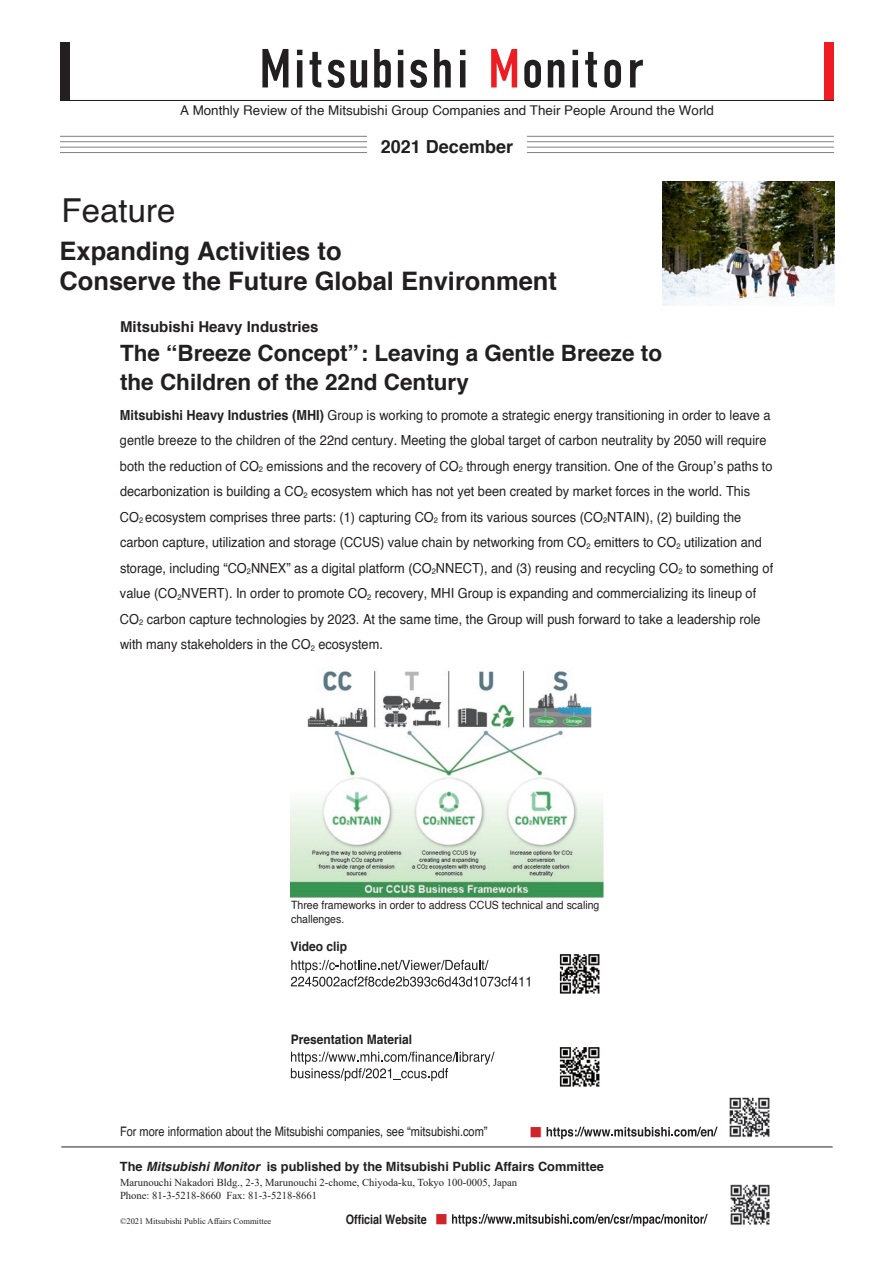
<style>
.page{position:relative;width:894px;height:1264px;background:#fff}
.page>*{position:absolute;margin:0;border:0;box-sizing:border-box;transform-origin:0 0}
.t1{font:33px "Helvetica";color:#231f20}
.t2{font:700 25.5px/29.7px "Helvetica";color:#231f20}
.t3{font:700 22.5px/28.5px "Helvetica";color:#231f20}
.t4{font:700 18px "Helvetica";color:#231f20}
.t5{font:700 15px "Helvetica";color:#231f20}
.t6{font:13.95px/25.5px "Helvetica";color:#231f20;scale:.92 1}
.t7{font:13.35px "Helvetica";color:#231f20}
.t8{font:13.05px "Helvetica";color:#231f20;scale:.84 1}
.t9{font:700 13.05px "Helvetica";color:#231f20;scale:.92 1}
.t10{font:700 13.05px "Helvetica";color:#231f20;scale:.83 1}
.t11{font:700 12.75px "Helvetica";color:#231f20}
.t12{font:12.75px "Koz Min Pro";color:#d1232a}
.t13{font:11.4px/13.5px "Helvetica";color:#231f20;scale:.92 1}
.t14{font:10.65px/13.4px "Times New Roman";color:#231f20}
.t15{font:8.55px "Times New Roman";color:#231f20}
.s1{font-weight:700}
.s2{font-style:italic}
.s3{font-family:"Koz Min Pro";font-weight:400;font-size:12.75px;color:#d1232a}
</style>
<div class="page">
<hr style="left:60px;top:136px;width:307px;height:1px;background:#807e7d">
<hr style="left:60px;top:141px;width:307px;height:1px;background:#807e7d">
<hr style="left:60px;top:147px;width:307px;height:1px;background:#807e7d">
<hr style="left:60px;top:152px;width:307px;height:1px;background:#807e7d">
<hr style="left:527px;top:136px;width:307px;height:1px;background:#807e7d">
<hr style="left:527px;top:141px;width:307px;height:1px;background:#807e7d">
<hr style="left:527px;top:147px;width:307px;height:1px;background:#807e7d">
<hr style="left:527px;top:152px;width:307px;height:1px;background:#807e7d">
<hr style="left:61px;top:1146px;width:771px;height:1px;background:#231f20">
<svg style="left:452px;top:1214px;width:255px;height:12px"></svg>
<svg style="left:546px;top:1126px;width:171px;height:13px"></svg>
<img style="left:729px;top:1097px;width:41px;height:41px">
<img style="left:730px;top:1184px;width:40px;height:41px">
<img style="left:290px;top:670px;width:313px;height:227px">
<div style="left:824px;top:42px;width:10px;height:58px;background:#ee1d23"></div>
<hr style="left:60px;top:100px;width:774px;height:1px;background:#231f20">
<svg style="left:262px;top:49px;width:26px;height:38px"></svg>
<svg style="left:297px;top:50px;width:5px;height:37px"></svg>
<svg style="left:309px;top:52px;width:12px;height:35px"></svg>
<svg style="left:328px;top:60px;width:16px;height:28px"></svg>
<svg style="left:350px;top:60px;width:17px;height:28px"></svg>
<svg style="left:374px;top:49px;width:17px;height:39px"></svg>
<svg style="left:398px;top:50px;width:5px;height:37px"></svg>
<svg style="left:410px;top:60px;width:17px;height:28px"></svg>
<svg style="left:434px;top:49px;width:17px;height:38px"></svg>
<svg style="left:460px;top:50px;width:5px;height:37px"></svg>
<svg style="left:491px;top:49px;width:26px;height:38px"></svg>
<svg style="left:524px;top:60px;width:17px;height:28px"></svg>
<svg style="left:548px;top:60px;width:16px;height:27px"></svg>
<svg style="left:572px;top:50px;width:6px;height:37px"></svg>
<svg style="left:585px;top:52px;width:12px;height:35px"></svg>
<svg style="left:604px;top:60px;width:17px;height:28px"></svg>
<svg style="left:630px;top:60px;width:13px;height:27px"></svg>
<div style="left:60px;top:42px;width:9px;height:58px;background:#231f20"></div>
<img style="left:559px;top:954px;width:41px;height:40px">
<svg style="left:291px;top:959px;width:239px;height:27px"></svg>
<img style="left:559px;top:1047px;width:41px;height:40px">
<svg style="left:291px;top:1051px;width:203px;height:30px"></svg>
<img style="left:663px;top:182px;width:171px;height:123px">
<p class="t7" style="left:180px;top:100px;width:535px">A Monthly Review of the Mitsubishi Group Companies and Their People Around the World</p>
<p class="t4" style="left:381px;top:132px;width:134px">2021 December</p>
<h1 class="t1" style="left:62px;top:185px;width:115px">Feature</h1>
<h2 class="t2" style="left:59px;top:236px;width:499px">Expanding Activities to<br>Conserve the Future Global Environment</h2>
<p class="t5" style="left:120px;top:314px;width:200px">Mitsubishi Heavy Industries</p>
<h3 class="t3" style="left:120px;top:339px;width:543px">The “Breeze Concept”: Leaving a Gentle Breeze to the Children of the 22nd Century</h3>
<p class="t6" style="left:120px;top:402px;width:711px"><span class="s1">Mitsubishi Heavy Industries (MHI)</span> Group is working to promote a strategic energy transitioning in order to leave a gentle breeze to the children of the 22nd century. Meeting the global target of carbon neutrality by 2050 will require both the reduction of CO<sub>2</sub> emissions and the recovery of CO<sub>2</sub> through energy transition. One of the Group’s paths to decarbonization is building a CO<sub>2</sub> ecosystem which has not yet been created by market forces in the world. This CO<sub>2</sub> ecosystem comprises three parts: (1) capturing CO<sub>2</sub> from its various sources (CO<sub>2</sub>NTAIN), (2) building the carbon capture, utilization and storage (CCUS) value chain by networking from CO<sub>2</sub> emitters to CO<sub>2</sub> utilization and storage, including “CO<sub>2</sub>NNEX” as a digital platform (CO<sub>2</sub>NNECT), and (3) reusing and recycling CO<sub>2</sub> to something of value (CO<sub>2</sub>NVERT). In order to promote CO<sub>2</sub> recovery, MHI Group is expanding and commercializing its lineup of CO<sub>2</sub> carbon capture technologies by 2023. At the same time, the Group will push forward to take a leadership role with many stakeholders in the CO<sub>2</sub> ecosystem.</p>
<p class="t13" style="left:291px;top:899px;width:336px">Three frameworks in order to address CCUS technical and scaling challenges.</p>
<p class="t9" style="left:290px;top:935px;width:63px">Video clip</p>
<p class="t9" style="left:291px;top:1028px;width:133px">Presentation Material</p>
<p class="t8" style="left:120px;top:1121px;width:439px">For more information about the Mitsubishi companies, see “mitsubishi.com”</p>
<p class="t12" style="left:529px;top:1123px;width:14px">■</p>
<p class="t11" style="left:120px;top:1156px;width:485px">The <span class="s2">Mitsubishi Monitor</span> is published by the Mitsubishi Public Affairs Committee</p>
<p class="t14" style="left:120px;top:1175px;width:399px">Marunouchi Nakadori Bldg., 2-3, Marunouchi 2-chome, Chiyoda-ku, Tokyo 100-0005, Japan<br>Phone: 81-3-5218-8660 Fax: 81-3-5218-8661</p>
<p class="t15" style="left:120px;top:1215px;width:153px">©2021 Mitsubishi Public Affairs Committee</p>
<p class="t10" style="left:346px;top:1208px;width:125px">Official Website <span class="s3">■</span></p>
</div>
